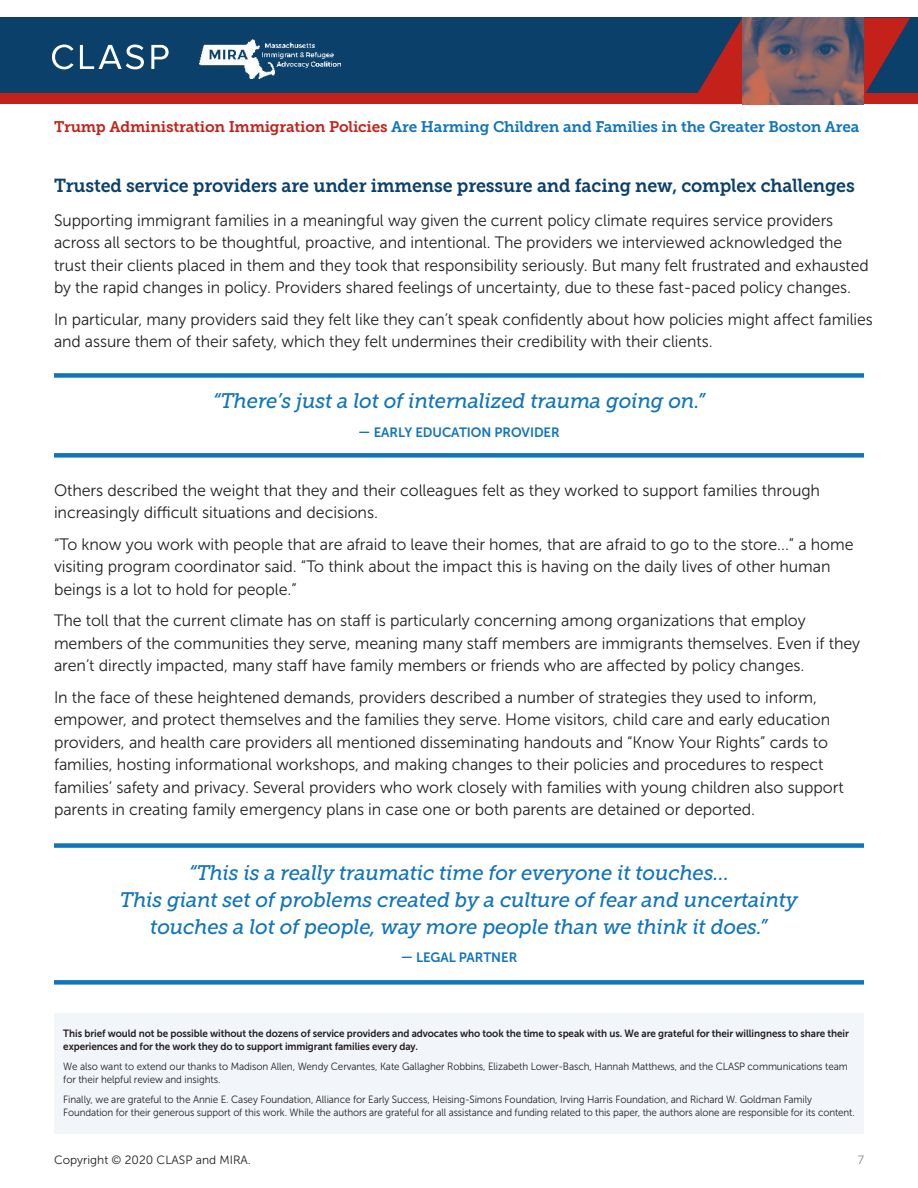
<style>
.page{position:relative;width:918px;height:1188px;background:#fff}
.page>*{position:absolute;margin:0;border:0;box-sizing:border-box;transform-origin:0 0}
.t1{font:italic 21px/27px "Museo Slab 500";letter-spacing:-.01em;color:#1074bc;text-align:center}
.t2{font:18.75px "Museo Slab 700";letter-spacing:-.01em;color:#0b406a;scale:.95 1}
.t3{font:16.5px/22.5px "Museo Sans 300";letter-spacing:-.005em;color:#231f20}
.t4{font:16.5px/22.5px "Museo Sans 300";letter-spacing:-.005em;color:#231f20;scale:.96 1}
.t5{font:15.3px "Museo Slab 700";letter-spacing:-.01em;color:#1074bc}
.t6{font:13.5px "Museo Sans 700";letter-spacing:-.005em;color:#1074bc}
.t7{font:12px "Museo Sans 300";color:#231f20}
.t8{font:12px "Museo Sans 300";color:#808285}
.t9{font:10.5px/12.8px "Museo Sans 300";letter-spacing:-.01em;color:#231f20;scale:.94 1}
.t10{font:10.5px/12.8px "Museo Sans 700";letter-spacing:-.01em;color:#231f20;scale:.94 1}
.s1{color:#c3211a}
</style>
<div class="page">
<div style="left:0;top:18px;width:918px;height:86px;background:#0b406a"></div>
<div style="left:864px;top:94px;width:54px;height:10px;background:#c3211a"></div>
<div style="left:0;top:94px;width:767px;height:10px;background:#c3211a"></div>
<svg style="left:52px;top:45px;width:22px;height:24px"></svg>
<svg style="left:80px;top:45px;width:64px;height:24px"></svg>
<svg style="left:151px;top:45px;width:18px;height:24px"></svg>
<svg style="left:691px;top:18px;width:219px;height:76px"></svg>
<img style="left:742px;top:18px;width:122px;height:86px">
<img style="left:200px;top:39px;width:141px;height:39px">
<div style="left:54px;top:1013px;width:810px;height:121px;background:#f2f5fa"></div>
<div style="left:54px;top:373px;width:810px;height:5px;background:#1074bc"></div>
<div style="left:54px;top:453px;width:810px;height:5px;background:#1074bc"></div>
<div style="left:54px;top:843px;width:810px;height:5px;background:#1074bc"></div>
<div style="left:54px;top:980px;width:810px;height:5px;background:#1074bc"></div>
<p class="t5" style="left:54px;top:118px;width:807px"><span class="s1">Trump Administration Immigration Policies</span> Are Harming Children and Families in the Greater Boston Area</p>
<p class="t2" style="left:54px;top:175px;width:845px">Trusted service providers are under immense pressure and facing new, complex challenges</p>
<p class="t4" style="left:54px;top:209px;width:850px">Supporting immigrant families in a meaningful way given the current policy climate requires service providers across all sectors to be thoughtful, proactive, and intentional. The providers we interviewed acknowledged the trust their clients placed in them and they took that responsibility seriously. But many felt frustrated and exhausted by the rapid changes in policy. Providers shared feelings of uncertainty, due to these fast-paced policy changes.</p>
<p class="t4" style="left:54px;top:308px;width:855px">In particular, many providers said they felt like they can’t speak confidently about how policies might affect families and assure them of their safety, which they felt undermines their credibility with their clients.</p>
<p class="t1" style="left:213px;top:388px;width:494px">“There’s just a lot of internalized trauma going on.”</p>
<p class="t6" style="left:358px;top:424px;width:203px">— EARLY EDUCATION PROVIDER</p>
<p class="t3" style="left:54px;top:479px;width:768px">Others described the weight that they and their colleagues felt as they worked to support families through increasingly difficult situations and decisions.</p>
<p class="t3" style="left:54px;top:533px;width:801px">“To know you work with people that are afraid to leave their homes, that are afraid to go to the store...” a home visiting program coordinator said. “To think about the impact this is having on the daily lives of other human beings is a lot to hold for people.”</p>
<p class="t3" style="left:54px;top:609px;width:808px">The toll that the current climate has on staff is particularly concerning among organizations that employ members of the communities they serve, meaning many staff members are immigrants themselves. Even if they aren’t directly impacted, many staff have family members or friends who are affected by policy changes.</p>
<p class="t3" style="left:54px;top:686px;width:791px">In the face of these heightened demands, providers described a number of strategies they used to inform, empower, and protect themselves and the families they serve. Home visitors, child care and early education providers, and health care providers all mentioned disseminating handouts and “Know Your Rights” cards to families, hosting informational workshops, and making changes to their policies and procedures to respect families’ safety and privacy. Several providers who work closely with families with young children also support parents in creating family emergency plans in case one or both parents are detained or deported.</p>
<p class="t1" style="left:120px;top:859px;width:680px">“This is a really traumatic time for everyone it touches…<br>This giant set of problems created by a culture of fear and uncertainty touches a lot of people, way more people than we think it does.”</p>
<p class="t6" style="left:401px;top:950px;width:118px">— LEGAL PARTNER</p>
<p class="t10" style="left:63px;top:1027px;width:837px">This brief would not be possible without the dozens of service providers and advocates who took the time to speak with us. We are grateful for their willingness to share their experiences and for the work they do to support immigrant families every day.</p>
<p class="t9" style="left:63px;top:1061px;width:836px">We also want to extend our thanks to Madison Allen, Wendy Cervantes, Kate Gallagher Robbins, Elizabeth Lower-Basch, Hannah Matthews, and the CLASP communications team for their helpful review and insights.</p>
<p class="t9" style="left:63px;top:1094px;width:844px">Finally, we are grateful to the Annie E. Casey Foundation, Alliance for Early Success, Heising-Simons Foundation, Irving Harris Foundation, and Richard W. Goldman Family<br>Foundation for their generous support of this work. While the authors are grateful for all assistance and funding related to this paper, the authors alone are responsible for its content.</p>
<p class="t7" style="left:54px;top:1153px;width:198px">Copyright © 2020 CLASP and MIRA.</p>
<p class="t8" style="left:858px;top:1154px;width:8px">7</p>
</div>
